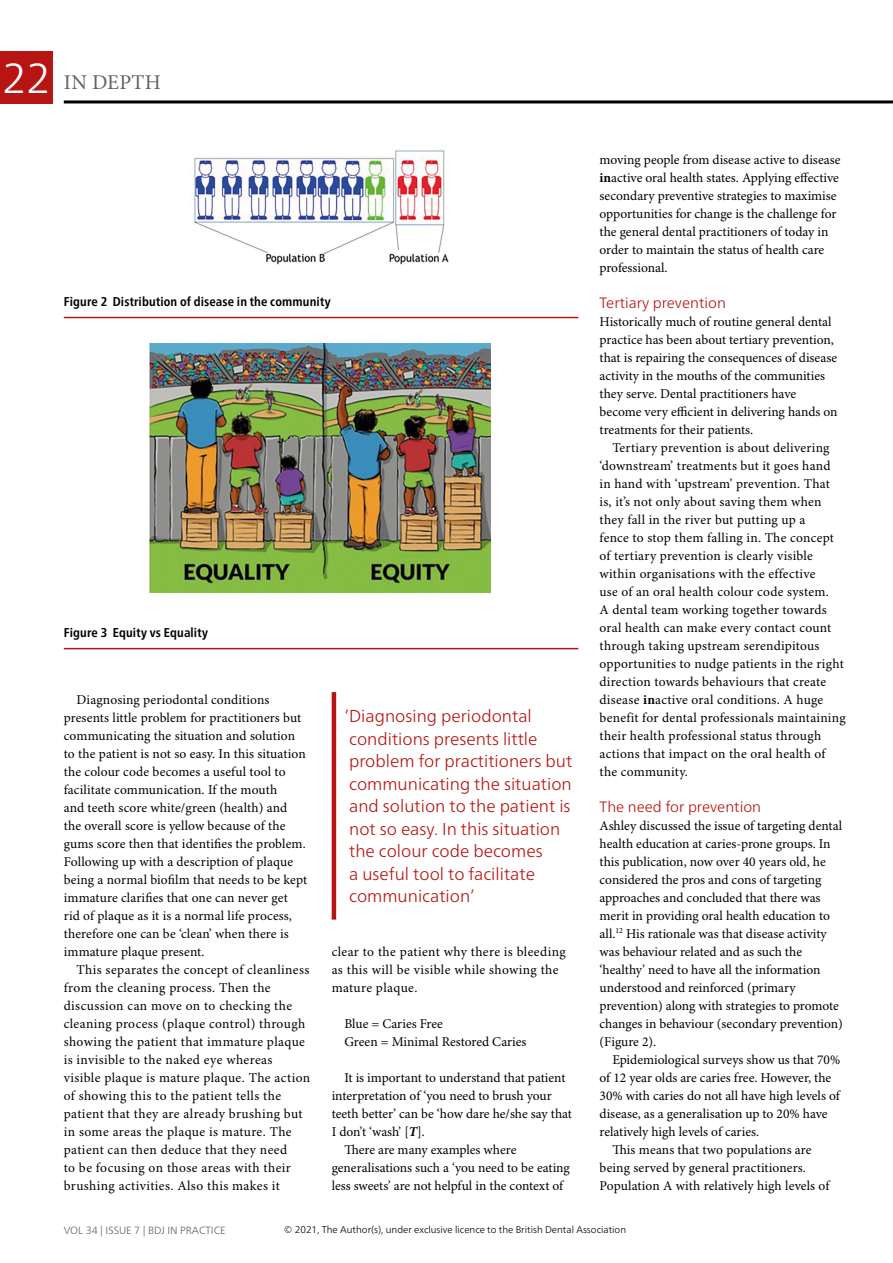
<style>
.page{position:relative;width:893px;height:1263px;background:#fff}
.page>*{position:absolute;margin:0;border:0;box-sizing:border-box;transform-origin:0 0}
.NoXML_page_numbers{font:42px "Frutiger Neue LT Pro Light 2";color:#fff}
.NoXML_category{font:21px "Minion Pro";letter-spacing:.015em;color:#656361}
.Eyecatcher_x{font:300 17.25px/22.5px "Frutiger Neue LT Pro";color:#b61513}
.SectionHeading_1_x{font:300 15px "Frutiger Neue LT Pro";color:#b61513}
.Para_body{font:13.5px/18px "Minion Pro";letter-spacing:.01em;color:#000}
.Para_body_1st{font:13.5px/18px "Minion Pro";color:#000}
.Para_body-2{font:13.5px/18px "Minion Pro";letter-spacing:.03em;color:#000}
.Image_Caption_MSS{font:700 condensed 12.75px "Frutiger Neue LT Pro";letter-spacing:.01em;color:#000}
.NoXML_footer{font:10.5px "Frutiger Neue LT Pro Light 2";color:#656361}
.NoXML_Hidden_for_Onl{font:300 9.75px "Frutiger Neue LT Pro";color:#000}
.s1{font-weight:700;font-style:italic}
.s2{font-weight:700}
</style>
<div class="page">
<div style="left:0;top:51px;width:52px;height:52px;background:#b61513"></div>
<hr style="left:64px;top:100px;width:829px;height:3px;background:#000">
<hr style="left:332px;top:692px;width:4px;height:227px;background:#b61513">
<hr style="left:64px;top:317px;width:514px;height:1px;background:#b61513">
<img style="left:194px;top:150px;width:255px;height:115px">
<hr style="left:64px;top:648px;width:514px;height:1px;background:#b61513">
<img style="left:150px;top:344px;width:340px;height:249px">
<p class="NoXML_page_numbers" style="left:2px;top:54px;width:50px">22</p>
<p class="NoXML_category" style="left:64px;top:70px;width:99px">IN DEPTH</p>
<p class="Image_Caption_MSS" style="left:64px;top:294px;width:268px">Figure 2 Distribution of disease in the community</p>
<p class="Image_Caption_MSS" style="left:64px;top:625px;width:146px">Figure 3 Equity vs Equality</p>
<p class="Para_body" style="left:64px;top:691px;width:245px;text-indent:13px">Diagnosing periodontal conditions presents little problem for practitioners but communicating the situation and solution to the patient is not so easy. In this situation the colour code becomes a useful tool to facilitate communication. If the mouth<br>and teeth score white/green (health) and the overall score is yellow because of the gums score then that identifies the problem.<br>Following up with a description of plaque being a normal biofilm that needs to be kept immature clarifies that one can never get rid of plaque as it is a normal life process, therefore one can be ‘clean’ when there is immature plaque present.</p>
<p class="Para_body-2" style="left:64px;top:961px;width:248px;text-indent:13px">This separates the concept of cleanliness from the cleaning process. Then the discussion can move on to checking the cleaning process (plaque control) through showing the patient that immature plaque is invisible to the naked eye whereas visible plaque is mature plaque. The action of showing this to the patient tells the patient that they are already brushing but in some areas the plaque is mature. The patient can then deduce that they need<br>to be focusing on those areas with their brushing activities. Also this makes it</p>
<p class="Eyecatcher_x" style="left:344px;top:705px;width:229px">‘Diagnosing periodontal conditions presents little problem for practitioners but communicating the situation and solution to the patient is not so easy. In this situation the colour code becomes<br>a useful tool to facilitate communication’</p>
<p class="Para_body-2" style="left:332px;top:943px;width:236px">clear to the patient why there is bleeding as this will be visible while showing the mature plaque.</p>
<p class="Para_body" style="left:344px;top:1015px;width:100px">Blue = Caries Free</p>
<p class="Para_body" style="left:344px;top:1033px;width:184px">Green = Minimal Restored Caries</p>
<p class="Para_body" style="left:332px;top:1069px;width:242px;text-indent:13px">It is important to understand that patient interpretation of ‘you need to brush your teeth better’ can be ‘how dare he/she say that I don’t ‘wash’ [<span class="s1">T</span>].</p>
<p class="Para_body" style="left:332px;top:1141px;width:240px;text-indent:13px">There are many examples where generalisations such a ‘you need to be eating less sweets’ are not helpful in the context of</p>
<p class="Para_body" style="left:600px;top:151px;width:242px">moving people from disease active to disease <span class="s2">in</span>active oral health states. Applying effective secondary preventive strategies to maximise opportunities for change is the challenge for the general dental practitioners of today in order to maintain the status of health care professional.</p>
<p class="SectionHeading_1_x" style="left:600px;top:294px;width:128px">Tertiary prevention</p>
<p class="Para_body_1st" style="left:600px;top:313px;width:239px">Historically much of routine general dental practice has been about tertiary prevention, that is repairing the consequences of disease activity in the mouths of the communities they serve. Dental practitioners have become very efficient in delivering hands on treatments for their patients.</p>
<p class="Para_body" style="left:600px;top:439px;width:248px;text-indent:13px">Tertiary prevention is about delivering ‘downstream’ treatments but it goes hand<br>in hand with ‘upstream’ prevention. That<br>is, it’s not only about saving them when they fall in the river but putting up a<br>fence to stop them falling in. The concept of tertiary prevention is clearly visible within organisations with the effective<br>use of an oral health colour code system.<br>A dental team working together towards oral health can make every contact count through taking upstream serendipitous opportunities to nudge patients in the right direction towards behaviours that create disease <span class="s2">in</span>active oral conditions. A huge benefit for dental professionals maintaining their health professional status through actions that impact on the oral health of the community.</p>
<p class="SectionHeading_1_x" style="left:600px;top:798px;width:163px">The need for prevention</p>
<p class="Para_body_1st" style="left:600px;top:817px;width:245px">Ashley discussed the issue of targeting dental health education at caries-prone groups. In this publication, now over 40 years old, he considered the pros and cons of targeting approaches and concluded that there was merit in providing oral health education to all.<sup>12</sup> His rationale was that disease activity was behaviour related and as such the ‘healthy’ need to have all the information understood and reinforced (primary prevention) along with strategies to promote changes in behaviour (secondary prevention) (Figure 2).</p>
<p class="Para_body" style="left:600px;top:1051px;width:242px;text-indent:13px">Epidemiological surveys show us that 70% of 12 year olds are caries free. However, the 30% with caries do not all have high levels of disease, as a generalisation up to 20% have relatively high levels of caries.</p>
<p class="Para_body" style="left:600px;top:1141px;width:231px;text-indent:13px">This means that two populations are being served by general practitioners.<br>Population A with relatively high levels of</p>
<p class="NoXML_footer" style="left:64px;top:1224px;width:163px">VOL 34 | ISSUE 7 | BDJ IN PRACTICE</p>
<p class="NoXML_Hidden_for_Onl" style="left:284px;top:1223px;width:344px">© 2021, The Author(s), under exclusive licence to the British Dental Association</p>
</div>
